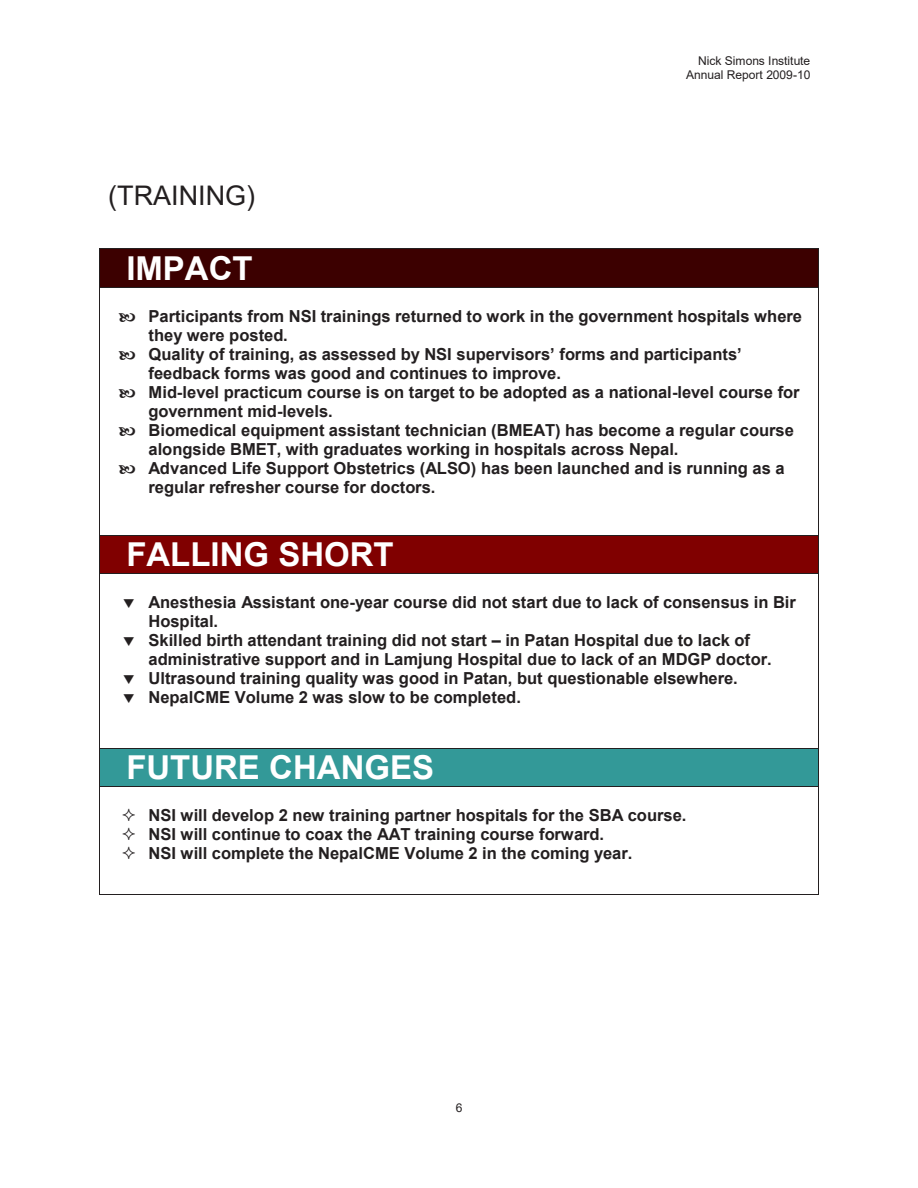
<style>
.page{position:relative;width:918px;height:1188px;background:#fff}
.page>*{position:absolute;margin:0;border:0;box-sizing:border-box;transform-origin:0 0}
.t1{font:700 33px "Arial";color:#fff}
.t2{font:27px "Arial";color:#231f20}
.t3{font:700 16.5px/19px "Arial";color:#231f20}
.t4{font:700 16.5px "Arial";color:#231f20}
.t5{font:12px/13.8px "Arial";letter-spacing:-.005em;color:#231f20;text-align:right}
.s1{font-style:inherit}
</style>
<div class="page">
<div style="left:100px;top:249px;width:8px;height:38px;background:#3c0000"></div>
<div style="left:810px;top:249px;width:8px;height:38px;background:#3c0000"></div>
<div style="left:108px;top:249px;width:702px;height:38px;background:#3c0000"></div>
<hr style="left:100px;top:249px;width:718px;height:1px;background:#231f20">
<hr style="left:100px;top:249px;width:1px;height:38px;background:#231f20">
<hr style="left:818px;top:249px;width:1px;height:38px;background:#231f20">
<hr style="left:100px;top:287px;width:718px;height:1px;background:#231f20">
<hr style="left:100px;top:288px;width:1px;height:247px;background:#231f20">
<hr style="left:818px;top:288px;width:1px;height:247px;background:#231f20">
<div style="left:100px;top:535px;width:8px;height:38px;background:#800000"></div>
<div style="left:810px;top:535px;width:8px;height:38px;background:#800000"></div>
<div style="left:108px;top:535px;width:702px;height:38px;background:#800000"></div>
<hr style="left:100px;top:535px;width:718px;height:1px;background:#231f20">
<hr style="left:100px;top:535px;width:1px;height:38px;background:#231f20">
<hr style="left:818px;top:535px;width:1px;height:38px;background:#231f20">
<hr style="left:100px;top:573px;width:718px;height:1px;background:#231f20">
<hr style="left:100px;top:574px;width:1px;height:174px;background:#231f20">
<hr style="left:818px;top:574px;width:1px;height:174px;background:#231f20">
<div style="left:100px;top:748px;width:8px;height:38px;background:#339998"></div>
<div style="left:810px;top:748px;width:8px;height:38px;background:#339998"></div>
<div style="left:108px;top:748px;width:702px;height:38px;background:#339998"></div>
<hr style="left:100px;top:748px;width:718px;height:1px;background:#231f20">
<hr style="left:100px;top:748px;width:1px;height:38px;background:#231f20">
<hr style="left:818px;top:748px;width:1px;height:38px;background:#231f20">
<hr style="left:100px;top:786px;width:718px;height:1px;background:#231f20">
<hr style="left:100px;top:787px;width:1px;height:107px;background:#231f20">
<hr style="left:100px;top:894px;width:718px;height:1px;background:#231f20">
<hr style="left:818px;top:787px;width:1px;height:107px;background:#231f20">
<h2 class="t2" style="left:108px;top:176px;width:149px">(TRAINING)</h2>
<p class="t5" style="left:686px;top:54px;width:126px">Nick Simons Institute<br>Annual Report 2009-10</p>
<h1 class="t1" style="left:126px;top:245px;width:128px">IMPACT</h1>
<p class="t3" style="left:149px;top:307px;width:655px">Participants from NSI trainings returned to work in the government hospitals where they were posted.</p>
<p class="t4" style="left:149px;top:343px;width:595px">Quality of training, as assessed by NSI supervisors’ forms and participants’</p>
<p class="t3" style="left:148px;top:364px;width:653px">feedback forms was good and continues to improve.<br>Mid-level practicum course is on target to be adopted as a national-level course for government mid-levels.<br>Biomedical equipment assistant technician (BMEAT) has become a regular course alongside BMET, with graduates working in hospitals across Nepal.<br>Advanced Life Support Obstetrics (ALSO) has been launched and is running as a regular refresher course for doctors.</p>
<h1 class="t1" style="left:126px;top:531px;width:269px">FALLING SHORT</h1>
<p class="t3" style="left:149px;top:593px;width:649px">Anesthesia Assistant one-year course did not start due to lack of consensus in Bir Hospital.<br>Skilled birth attendant training did not start <span class="s1">–</span> in Patan Hospital due to lack of administrative support and in Lamjung Hospital due to lack of an MDGP doctor.<br>Ultrasound training quality was good in Patan, but questionable elsewhere.<br>NepalCME Volume 2 was slow to be completed.</p>
<h1 class="t1" style="left:126px;top:744px;width:309px">FUTURE CHANGES</h1>
<p class="t3" style="left:149px;top:806px;width:540px">NSI will develop 2 new training partner hospitals for the SBA course.<br>NSI will continue to coax the AAT training course forward.<br>NSI will complete the NepalCME Volume 2 in the coming year.</p>
<p class="t5" style="left:456px;top:1101px;width:8px">6</p>
</div>
